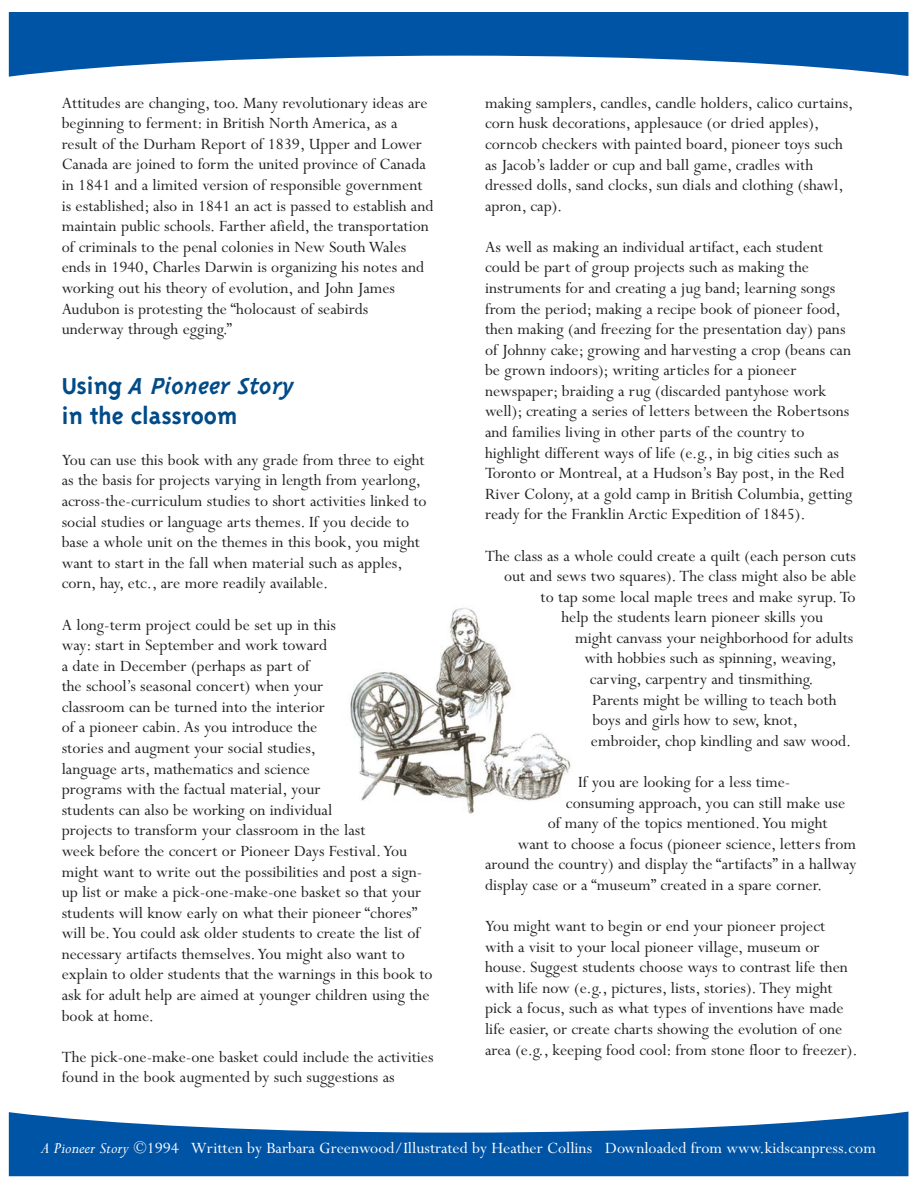
<style>
.page{position:relative;width:918px;height:1188px;background:#fff}
.page>*{position:absolute;margin:0;border:0;box-sizing:border-box;transform-origin:0 0}
.t1{font:700 26.4px/29.4px "Triplex";color:#004b88}
.t2{font:17.7px/20.5px "Perpetua";color:#231f20}
.t3{font:17.7px "Perpetua";color:#fff}
.s1{font-style:italic}
</style>
<div class="page">
<svg style="left:9px;top:1112px;width:899px;height:64px;fill:#0054a6"></svg>
<svg style="left:9px;top:12px;width:899px;height:65px;fill:#0054a6"></svg>
<img style="left:350px;top:607px;width:221px;height:207px">
<p class="t2" style="left:62px;top:95px;width:373px">Attitudes are changing, too. Many revolutionary ideas are beginning to ferment: in British North America, as a result of the Durham Report of 1839, Upper and Lower Canada are joined to form the united province of Canada in 1841 and a limited version of responsible government is established; also in 1841 an act is passed to establish and maintain public schools. Farther afield, the transportation of criminals to the penal colonies in New South Wales ends in 1940, Charles Darwin is organizing his notes and working out his theory of evolution, and John James Audubon is protesting the “holocaust of seabirds underway through egging.”</p>
<h1 class="t1" style="left:62px;top:373px;width:234px">Using <span class="s1">A Pioneer Story </span>in the classroom</h1>
<p class="t2" style="left:62px;top:452px;width:366px">You can use this book with any grade from three to eight as the basis for projects varying in length from yearlong, across-the-curriculum studies to short activities linked to social studies or language arts themes. If you decide to base a whole unit on the themes in this book, you might want to start in the fall when material such as apples, corn, hay, etc., are more readily available.</p>
<p class="t2" style="left:62px;top:616px;width:372px">A long-term project could be set up in this<br>way: start in September and work toward<br>a date in December (perhaps as part of<br>the school’s seasonal concert) when your<br>classroom can be turned into the interior<br>of a pioneer cabin. As you introduce the<br>stories and augment your social studies,<br>language arts, mathematics and science<br>programs with the factual material, your<br>students can also be working on individual<br>projects to transform your classroom in the last<br>week before the concert or Pioneer Days Festival.You might want to write out the possibilities and post a sign&shy;up list or make a pick-one-make-one basket so that your students will know early on what their pioneer “chores” will be.You could ask older students to create the list of necessary artifacts themselves.You might also want to explain to older students that the warnings in this book to ask for adult help are aimed at younger children using the book at home.</p>
<p class="t2" style="left:62px;top:1049px;width:373px">The pick-one-make-one basket could include the activities found in the book augmented by such suggestions as</p>
<p class="t2" style="left:485px;top:95px;width:370px">making samplers, candles, candle holders, calico curtains, corn husk decorations, applesauce (or dried apples), corncob checkers with painted board, pioneer toys such as Jacob’s ladder or cup and ball game, cradles with dressed dolls, sand clocks, sun dials and clothing (shawl, apron, cap).</p>
<p class="t2" style="left:485px;top:239px;width:369px">As well as making an individual artifact, each student could be part of group projects such as making the instruments for and creating a jug band; learning songs from the period; making a recipe book of pioneer food, then making (and freezing for the presentation day) pans of Johnny cake; growing and harvesting a crop (beans can be grown indoors); writing articles for a pioneer newspaper; braiding a rug (discarded pantyhose work well); creating a series of letters between the Robertsons and families living in other parts of the country to highlight different ways of life (e.g., in big cities such as Toronto or Montreal, at a Hudson’s Bay post, in the Red River Colony, at a gold camp in British Columbia, getting ready for the Franklin Arctic Expedition of 1845).</p>
<p class="t2" style="left:485px;top:547px;width:372px">The class as a whole could create a quilt (each person cuts</p>
<p class="t2" style="left:504px;top:568px;width:354px">out and sews two squares). The class might also be able</p>
<p class="t2" style="left:541px;top:588px;width:317px">to tap some local maple trees and make syrup. To</p>
<p class="t2" style="left:561px;top:609px;width:263px">help the students learn pioneer skills you</p>
<p class="t2" style="left:575px;top:630px;width:280px">might canvass your neighborhood for adults</p>
<p class="t2" style="left:584px;top:650px;width:254px">with hobbies such as spinning, weaving,</p>
<p class="t2" style="left:590px;top:671px;width:225px">carving, carpentry and tinsmithing.</p>
<p class="t2" style="left:592px;top:691px;width:246px">Parents might be willing to teach both</p>
<p class="t2" style="left:592px;top:712px;width:207px">boys and girls how to sew, knot,</p>
<p class="t2" style="left:591px;top:733px;width:262px">embroider, chop kindling and saw wood.</p>
<p class="t2" style="left:578px;top:774px;width:214px">If you are looking for a less time-</p>
<p class="t2" style="left:566px;top:794px;width:281px">consuming approach, you can still make use</p>
<p class="t2" style="left:548px;top:815px;width:281px">of many of the topics mentioned.You might</p>
<p class="t2" style="left:518px;top:835px;width:340px">want to choose a focus (pioneer science, letters from</p>
<p class="t2" style="left:485px;top:856px;width:373px">around the country) and display the “artifacts” in a hallway</p>
<p class="t2" style="left:485px;top:877px;width:339px">display case or a “museum” created in a spare corner.</p>
<p class="t2" style="left:485px;top:918px;width:374px">You might want to begin or end your pioneer project with a visit to your local pioneer village, museum or house. Suggest students choose ways to contrast life then with life now (e.g., pictures, lists, stories). They might pick a focus, such as what types of inventions have made life easier, or create charts showing the evolution of one area (e.g., keeping food cool: from stone floor to freezer).</p>
<p class="t3" style="left:41px;top:1142px;width:836px"><span class="s1">A Pioneer Story</span> ©1994 Written by Barbara Greenwood/Illustrated by Heather Collins Downloaded from www.kidscanpress.com</p>
</div>
